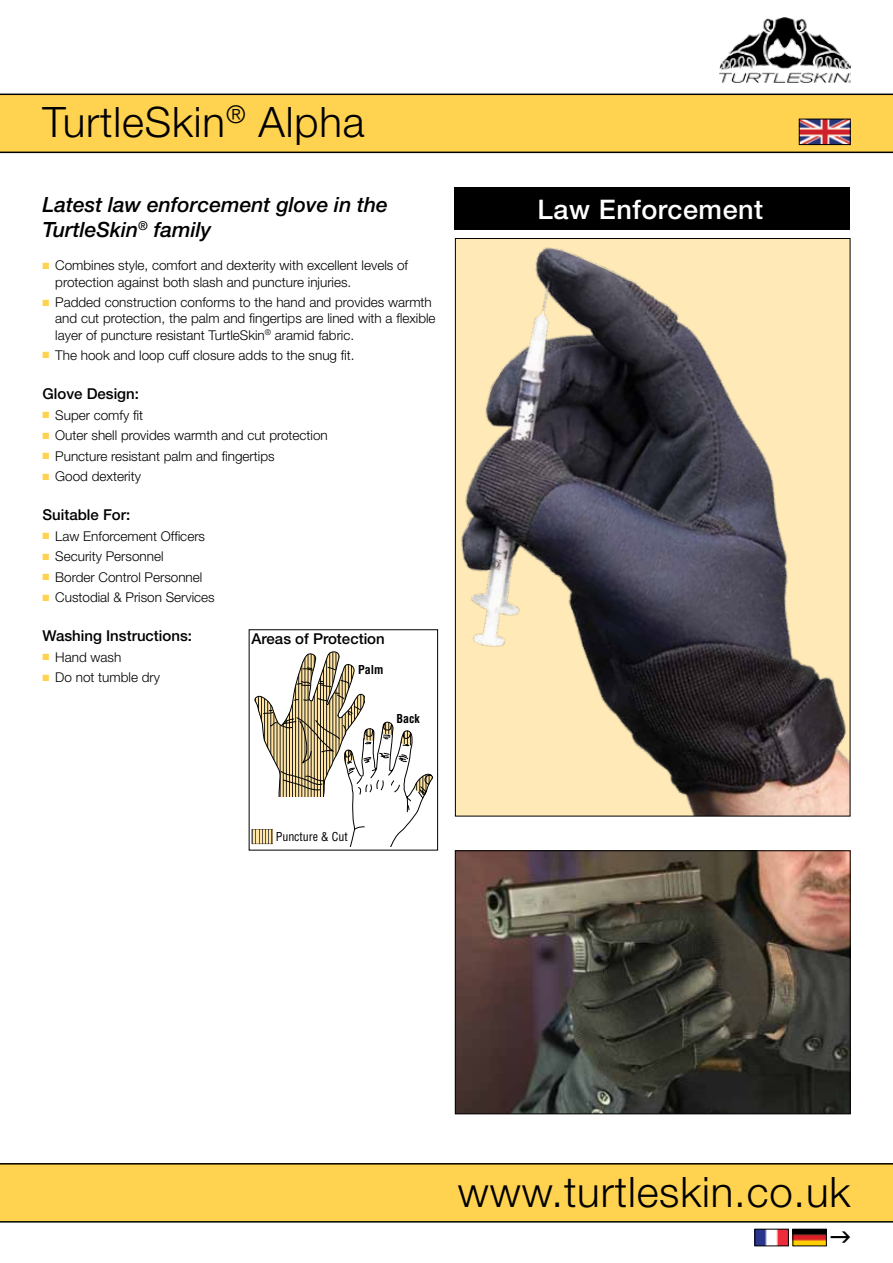
<style>
.page{position:relative;width:893px;height:1263px;background:#fff}
.page>*{position:absolute;margin:0;border:0;box-sizing:border-box;transform-origin:0 0}
.t1{font:300 42px "Helvetica Neue";letter-spacing:.02em;color:#000}
.t2{font:500 27px "Helvetica Neue";letter-spacing:.02em;color:#fff}
.t3{font:italic 500 21px/25.2px "Helvetica Neue";color:#000}
.t4{font:500 15px "Helvetica Neue";color:#000}
.t5{font:300 13.5px/16.2px "Helvetica Neue";color:#000}
.t6{font:condensed 12px "Helvetica";letter-spacing:-.005em;color:#000}
.t7{font:700 condensed 12px "Helvetica";color:#000}
.s1{color:#ffd24f}
</style>
<div class="page">
<svg style="left:0;top:94px;width:893px;height:59px;background:#f3c84b"></svg>
<img style="left:719px;top:17px;width:131px;height:66px">
<img style="left:801px;top:121px;width:47px;height:22px">
<div style="left:799px;top:119px;width:51px;height:26px;border:1px solid #000"></div>
<div style="left:0;top:1163px;width:893px;height:59px;background:#ffd24f"></div>
<img style="left:795px;top:1231px;width:29px;height:13px">
<div style="left:793px;top:1229px;width:33px;height:17px;border:1px solid #000"></div>
<img style="left:757px;top:1231px;width:30px;height:13px">
<div style="left:755px;top:1229px;width:34px;height:17px;border:1px solid #000"></div>
<div style="left:454px;top:187px;width:396px;height:43px;background:#000"></div>
<img style="left:457px;top:852px;width:391px;height:260px">
<div style="left:455px;top:850px;width:395px;height:264px;border:1px solid #000"></div>
<img style="left:457px;top:240px;width:391px;height:574px">
<svg style="left:252px;top:651px;width:181px;height:195px"></svg>
<h1 class="t1" style="left:43px;top:97px;width:324px">TurtleSkin<sup>®</sup> Alpha</h1>
<h3 class="t3" style="left:43px;top:192px;width:347px">Latest law enforcement glove in the<br>TurtleSkin<sup>®</sup> family</h3>
<p class="t5" style="left:55px;top:257px;width:354px;text-indent:-13px"><span class="s1">■</span> Combines style, comfort and dexterity with excellent levels of protection against both slash and puncture injuries.</p>
<p class="t5" style="left:55px;top:294px;width:382px;text-indent:-13px"><span class="s1">■</span> Padded construction conforms to the hand and provides warmth and cut protection, the palm and fingertips are lined with a flexible layer of puncture resistant TurtleSkin<sup>®</sup> aramid fabric.</p>
<p class="t5" style="left:43px;top:347px;width:314px"><span class="s1">■</span> The hook and loop cuff closure adds to the snug fit.</p>
<p class="t4" style="left:43px;top:385px;width:98px">Glove Design:</p>
<p class="t5" style="left:43px;top:406px;width:102px"><span class="s1">■</span> Super comfy fit</p>
<p class="t5" style="left:43px;top:427px;width:287px"><span class="s1">■</span> Outer shell provides warmth and cut protection</p>
<p class="t5" style="left:43px;top:447px;width:234px"><span class="s1">■</span> Puncture resistant palm and fingertips</p>
<p class="t5" style="left:43px;top:468px;width:100px"><span class="s1">■</span> Good dexterity</p>
<p class="t4" style="left:43px;top:506px;width:89px">Suitable For:</p>
<p class="t5" style="left:43px;top:528px;width:164px"><span class="s1">■</span> Law Enforcement Officers</p>
<p class="t5" style="left:43px;top:548px;width:123px"><span class="s1">■</span> Security Personnel</p>
<p class="t5" style="left:43px;top:568px;width:161px"><span class="s1">■</span> Border Control Personnel</p>
<p class="t5" style="left:43px;top:589px;width:174px"><span class="s1">■</span> Custodial &amp; Prison Services</p>
<p class="t4" style="left:43px;top:627px;width:151px">Washing Instructions:</p>
<p class="t5" style="left:43px;top:649px;width:80px"><span class="s1">■</span> Hand wash</p>
<p class="t5" style="left:43px;top:669px;width:119px"><span class="s1">■</span> Do not tumble dry</p>
<p class="t4" style="left:252px;top:630px;width:135px">Areas of Protection</p>
<p class="t7" style="left:358px;top:662px;width:27px">Palm</p>
<p class="t6" style="left:276px;top:829px;width:73px">Puncture &amp; Cut</p>
<p class="t7" style="left:396px;top:711px;width:25px">Back</p>
<h2 class="t2" style="left:538px;top:193px;width:227px">Law Enforcement</h2>
<h1 class="t1" style="left:458px;top:1166px;width:394px">www.turtleskin.co.uk</h1>
</div>
